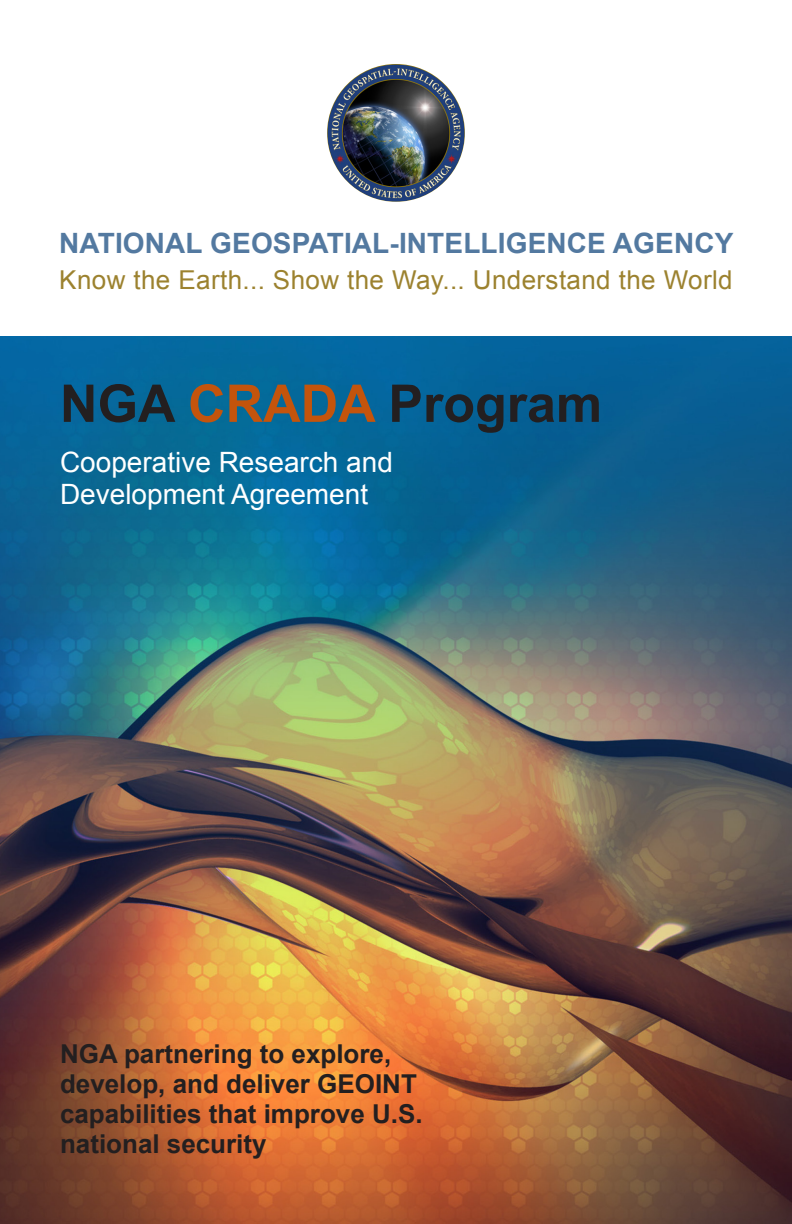
<style>
.page{position:relative;width:792px;height:1224px;background:#fff}
.page>*{position:absolute;margin:0;border:0;box-sizing:border-box;transform-origin:0 0}
.t1{font:700 52px "Arial";color:#231f20}
.t2{font:28px/32px "Arial";color:#fff}
.Body{font:700 28px "Arial";letter-spacing:.005em;color:#5379a0}
.t3{font:700 26px/30px "Arial";color:#231f20}
.Body-2{font:26px "Arial";letter-spacing:.015em;color:#9c822f}
.s1{color:#c4540c}
</style>
<div class="page">
<img style="left:0;top:336px;width:792px;height:888px">
<img style="left:327px;top:64px;width:138px;height:138px;border-radius:69px">
<p class="Body" style="left:59px;top:225px;width:676px">NATIONAL GEOSPATIAL-INTELLIGENCE AGENCY</p>
<p class="Body-2" style="left:59px;top:263px;width:675px">Know the Earth... Show the Way... Understand the World</p>
<p class="t1" style="left:60px;top:369px;width:544px">NGA <span class="s1">CRADA</span> Program</p>
<p class="t2" style="left:60px;top:447px;width:335px">Cooperative Research and<br>Development Agreement</p>
<p class="t3" style="left:60px;top:1040px;width:364px">NGA partnering to explore, develop, and deliver GEOINT capabilities that improve U.S. national security</p>
</div>
